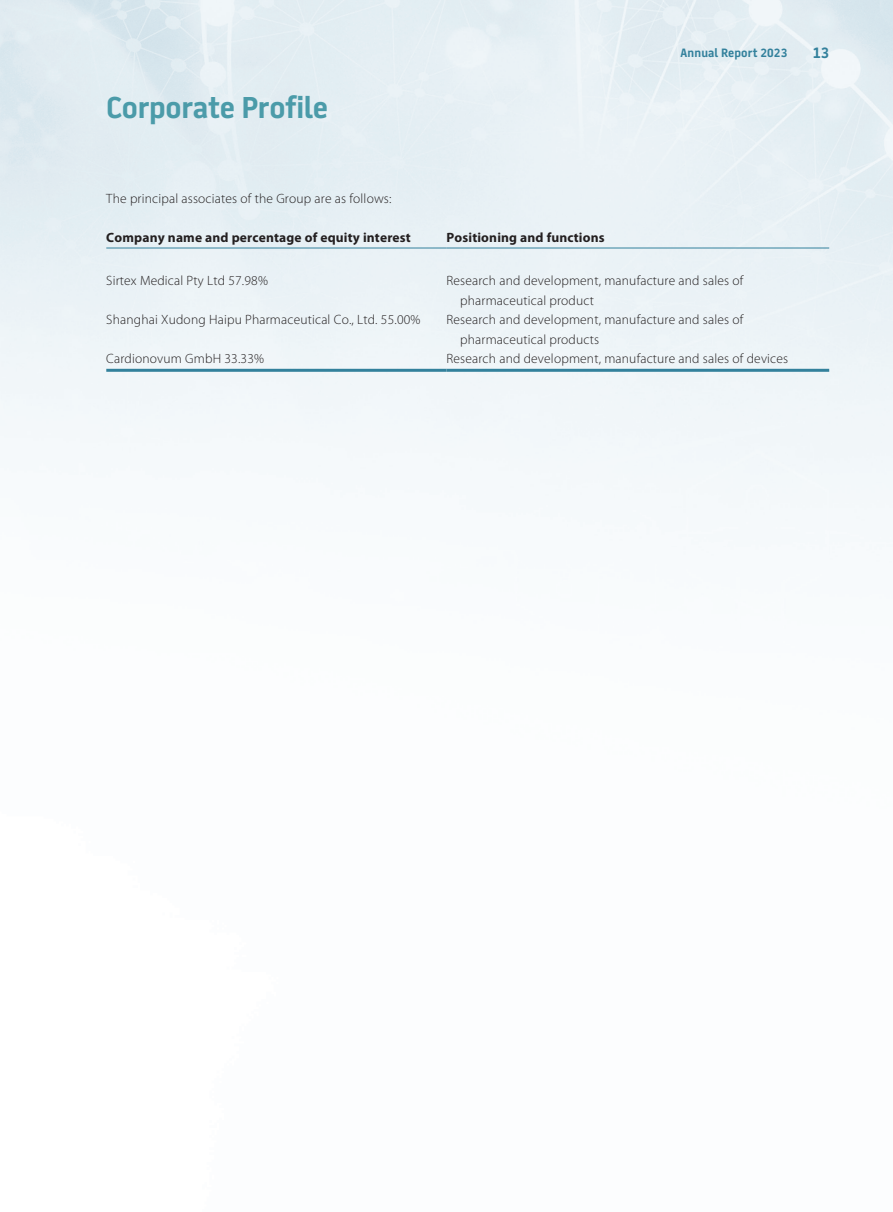
<style>
.page{position:relative;width:893px;height:1212px;background:#fff}
.page>*{position:absolute;margin:0;border:0;box-sizing:border-box;transform-origin:0 0}
.t1{font:700 30px "Battersea";letter-spacing:-.01em;color:#4b9ba9}
.t2{font:700 15px "Battersea";color:#33819c}
._50_Table_txt{font:300 13.5px "Myriad Pro";letter-spacing:.015em;color:#231f20}
._50_Table_txt-2{font:700 13.5px "Myriad Pro";letter-spacing:.01em;color:#231f20}
._00_txt{font:300 13.5px "Myriad Pro";letter-spacing:.015em;color:#231f20}
.t3{font:700 12px "Battersea";letter-spacing:.01em;color:#33819c}
</style>
<div class="page">
<hr style="left:106px;top:248px;width:340px;height:1px;background:#33819c">
<hr style="left:446px;top:248px;width:383px;height:1px;background:#33819c">
<hr style="left:106px;top:369px;width:340px;height:3px;background:#33819c">
<hr style="left:446px;top:369px;width:383px;height:3px;background:#33819c">
<h1 class="t1" style="left:106px;top:89px;width:223px">Corporate Profile</h1>
<p class="t3" style="left:681px;top:45px;width:108px">Annual Report 2023</p>
<p class="t2" style="left:813px;top:44px;width:18px">13</p>
<p class="_00_txt" style="left:106px;top:190px;width:287px">The principal associates of the Group are as follows:</p>
<p class="_50_Table_txt-2" style="left:106px;top:228px;width:306px">Company name and percentage of equity interest</p>
<p class="_50_Table_txt-2" style="left:446px;top:228px;width:160px">Positioning and functions</p>
<p class="_50_Table_txt" style="left:106px;top:273px;width:163px">Sirtex Medical Pty Ltd 57.98%</p>
<p class="_50_Table_txt" style="left:446px;top:273px;width:298px">Research and development, manufacture and sales of</p>
<p class="_50_Table_txt" style="left:460px;top:292px;width:135px">pharmaceutical product</p>
<p class="_50_Table_txt" style="left:106px;top:312px;width:316px">Shanghai Xudong Haipu Pharmaceutical Co., Ltd. 55.00%</p>
<p class="_50_Table_txt" style="left:446px;top:312px;width:298px">Research and development, manufacture and sales of</p>
<p class="_50_Table_txt" style="left:460px;top:331px;width:140px">pharmaceutical products</p>
<p class="_50_Table_txt" style="left:106px;top:351px;width:159px">Cardionovum GmbH 33.33%</p>
<p class="_50_Table_txt" style="left:446px;top:351px;width:343px">Research and development, manufacture and sales of devices</p>
</div>
